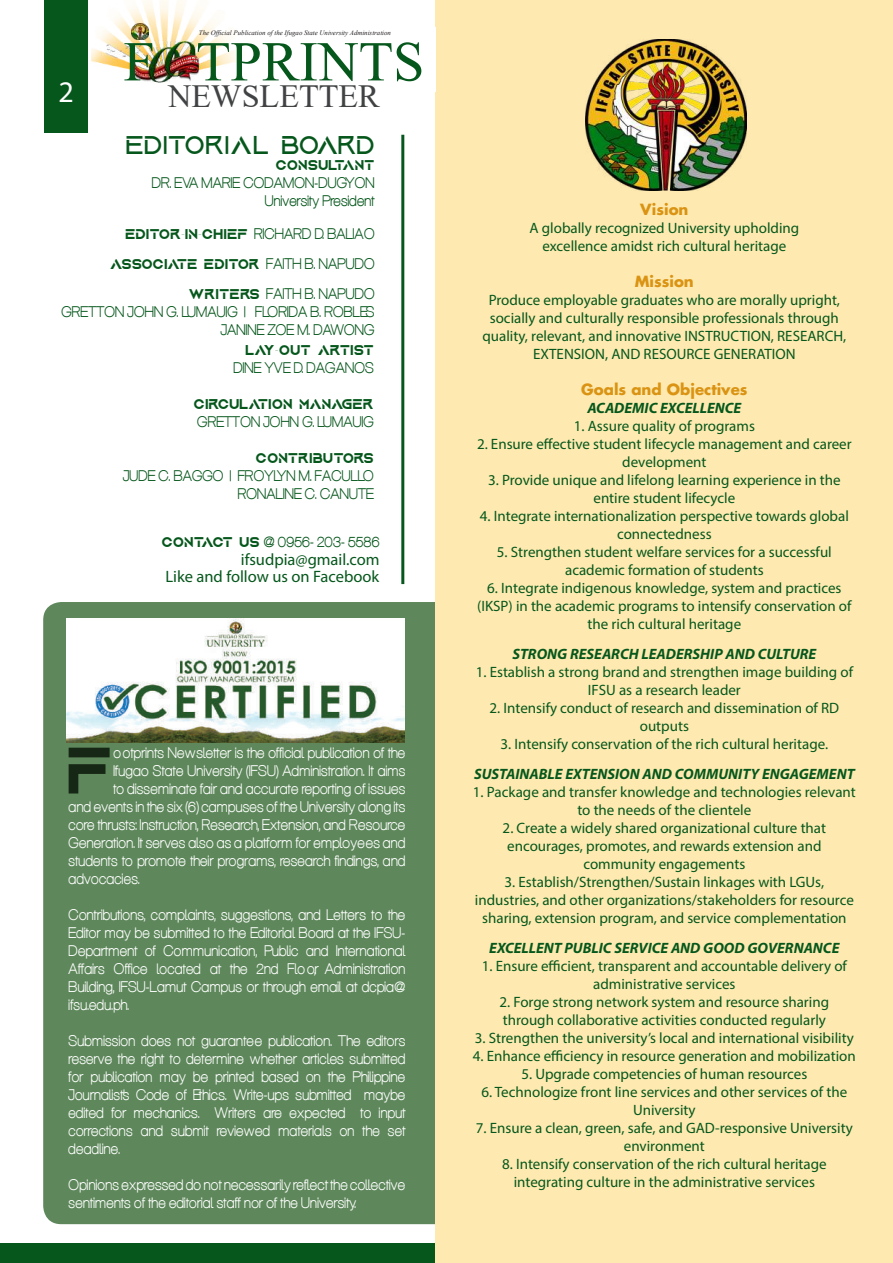
<style>
.page{position:relative;width:893px;height:1263px;background:#fff}
.page>*{position:absolute;margin:0;border:0;box-sizing:border-box;transform-origin:0 0}
.t1{font:700 69.45px "Aquire";color:#162715}
.t2{font:56.25px "Times New Roman";color:#06571c}
.t3{font:32.25px "Times New Roman";color:#414243}
.t4{font:30px "Myriad Pro";color:#fff}
.t5{font:27px "Aquire";color:#06571c}
.t6{font:16.5px "Myriad Pro";color:#06571c}
.t7{font:15px/18px "Myriad Pro";color:#06571c;text-align:center}
.t8{font:15px/18px "Aliquam";letter-spacing:.005em;color:#fff;text-align:justify}
.t9{font:15px/18px "Aliquam";color:#06571c;text-align:right}
.t10{font:italic 700 15px "Myriad Pro";color:#06571c}
.t11{font:700 15px "Aquire";letter-spacing:-.01em;color:#06571c}
.t12{font:700 15px "Futura LT";color:#da9313}
.t13{font:italic 6.9px "Times New Roman";color:#231f20}
.s1{font-family:"Aquire";font-weight:700}
.s2{font-weight:200}
.s3{font-family:"Aliquam";font-weight:400}
.s4{font-family:"Aliquam";font-weight:200}
</style>
<div class="page">
<div style="left:0;top:1243px;width:893px;height:20px;background:#06571c"></div>
<div style="left:44px;top:0;width:43px;height:133px;background:#06571c"></div>
<img style="left:91px;top:0;width:147px;height:83px">
<img style="left:131px;top:23px;width:18px;height:17px">
<div style="left:43px;top:602px;width:445px;height:622px;background:#5e885b;border-radius:18px"></div>
<div style="left:435px;top:0;width:458px;height:1263px;background:#feeab0"></div>
<img style="left:66px;top:618px;width:339px;height:125px">
<hr style="left:401px;top:135px;width:3px;height:449px;background:#06571c">
<img style="left:586px;top:40px;width:160px;height:151px">
<p class="t13" style="left:199px;top:28px;width:194px">The Official Publication of the Ifugao State University Administration</p>
<h2 class="t2" style="left:124px;top:22px;width:302px">F TPRINTS</h2>
<h3 class="t4" style="left:59px;top:73px;width:17px">2</h3>
<h3 class="t3" style="left:168px;top:73px;width:213px">NEWSLETTER</h3>
<h3 class="t5" style="left:125px;top:128px;width:251px">EDITORIAL BOARD</h3>
<p class="t11" style="left:275px;top:156px;width:101px">CONSULTANT</p>
<p class="t9" style="left:152px;top:173px;width:224px">DR. EVA MARIE CODAMON-DUGYON<br>University President</p>
<p class="t9" style="left:125px;top:224px;width:251px"><span class="s1">EDITOR</span><span class="s2">-</span><span class="s1">IN</span><span class="s2">-</span><span class="s1">CHIEF</span> RICHARD D. BALIAO</p>
<p class="t11" style="left:110px;top:255px;width:266px">ASSOCIATE EDITOR <span class="s3">FAITH B. NAPUDO</span></p>
<p class="t9" style="left:61px;top:284px;width:315px"><span class="s1">WRITERS</span> FAITH B. NAPUDO<br>GRETTON JOHN G. LUMAUIG | FLORIDA B. ROBLES<br>JANINE ZOE M. DAWONG</p>
<p class="t11" style="left:245px;top:341px;width:130px">LAY<span class="s4">-</span>OUT ARTIST</p>
<p class="t9" style="left:233px;top:359px;width:142px">DINE YVE D. DAGANOS</p>
<p class="t11" style="left:193px;top:395px;width:182px">CIRCULATION MANAGER</p>
<p class="t9" style="left:197px;top:413px;width:178px">GRETTON JOHN G. LUMAUIG</p>
<p class="t11" style="left:256px;top:449px;width:120px">CONTRIBUTORS</p>
<p class="t9" style="left:123px;top:467px;width:252px">JUDE C. BAGGO | FROYLYN M. FACULLO<br>RONALINE C. CANUTE</p>
<p class="t9" style="left:161px;top:532px;width:220px"><span class="s1">CONTACT US</span> @ 0956- 203- 5586</p>
<p class="t6" style="left:241px;top:549px;width:140px">ifsudpia@gmail.com</p>
<p class="t6" style="left:165px;top:567px;width:215px">Like and follow us on Facebook</p>
<h1 class="t1" style="left:65px;top:729px;width:49px">F</h1>
<p class="t8" style="left:113px;top:743px;width:294px">ootprints Newsletter is the official publication of the</p>
<p class="t8" style="left:113px;top:761px;width:294px">Ifugao State University (IFSU) Administration. It aims</p>
<p class="t8" style="left:113px;top:779px;width:294px">to disseminate fair and accurate reporting of issues</p>
<p class="t8" style="left:69px;top:797px;width:338px">and events in the six (6) campuses of the University along its</p>
<p class="t8" style="left:69px;top:815px;width:338px">core thrusts: Instruction, Research, Extension, and Resource</p>
<p class="t8" style="left:69px;top:833px;width:338px">Generation. It serves also as a platform for employees and</p>
<p class="t8" style="left:69px;top:851px;width:338px">students to promote their programs, research findings, and</p>
<p class="t8" style="left:69px;top:869px;width:73px">advocacies.</p>
<p class="t8" style="left:69px;top:905px;width:338px">Contributions, complaints, suggestions, and Letters to the Editor may be submitted to the Editorial Board at the IFSU-Department of Communication, Public and International Affairs Office located at the 2nd Floor, Administration Building, IFSU-Lamut Campus or through email at dcpia@ ifsu.edu.ph.</p>
<p class="t8" style="left:69px;top:1031px;width:338px">Submission does not guarantee publication. The editors reserve the right to determine whether articles submitted for publication may be printed based on the Philippine Journalist’s Code of Ethics. Write-ups submitted maybe edited for mechanics. Writers are expected to input corrections and submit reviewed materials on the set deadline.</p>
<p class="t8" style="left:69px;top:1175px;width:338px">Opinions expressed do not necessarily reflect the collective sentiments of the editorial staff nor of the University.</p>
<p class="t12" style="left:640px;top:200px;width:50px">Vision</p>
<p class="t7" style="left:529px;top:219px;width:271px">A globally recognized University upholding excellence amidst rich cultural heritage</p>
<p class="t12" style="left:635px;top:272px;width:61px">Mission</p>
<p class="t7" style="left:482px;top:291px;width:365px">Produce employable graduates who are morally upright, socially and culturally responsible professionals through quality, relevant, and innovative INSTRUCTION, RESEARCH, EXTENSION, AND RESOURCE GENERATION</p>
<p class="t12" style="left:581px;top:380px;width:168px">Goals and Objectives</p>
<p class="t10" style="left:587px;top:398px;width:156px">ACADEMIC EXCELLENCE</p>
<p class="t7" style="left:574px;top:417px;width:183px">1. Assure quality of programs</p>
<p class="t7" style="left:477px;top:435px;width:376px">2. Ensure effective student lifecycle management and career development</p>
<p class="t7" style="left:488px;top:471px;width:354px">3. Provide unique and lifelong learning experience in the entire student lifecycle</p>
<p class="t7" style="left:480px;top:507px;width:371px">4. Integrate internationalization perspective towards global connectedness</p>
<p class="t7" style="left:497px;top:543px;width:336px">5. Strengthen student welfare services for a successful academic formation of students</p>
<p class="t7" style="left:477px;top:579px;width:376px">6. Integrate indigenous knowledge, system and practices (IKSP) in the academic programs to intensify conservation of the rich cultural heritage</p>
<p class="t10" style="left:512px;top:644px;width:305px">STRONG RESEARCH LEADERSHIP AND CULTURE</p>
<p class="t7" style="left:476px;top:663px;width:379px">1. Establish a strong brand and strengthen image building of<br>IFSU as a research leader</p>
<p class="t7" style="left:490px;top:699px;width:351px">2. Intensify conduct of research and dissemination of RD outputs</p>
<p class="t7" style="left:501px;top:735px;width:329px">3. Intensify conservation of the rich cultural heritage.</p>
<p class="t10" style="left:474px;top:764px;width:382px">SUSTAINABLE EXTENSION AND COMMUNITY ENGAGEMENT</p>
<p class="t7" style="left:473px;top:783px;width:384px">1. Package and transfer knowledge and technologies relevant to the needs of the clientele</p>
<p class="t7" style="left:503px;top:819px;width:325px">2. Create a widely shared organizational culture that encourages, promotes, and rewards extension and community engagements</p>
<p class="t7" style="left:475px;top:873px;width:380px">3. Establish/Strengthen/Sustain linkages with LGUs, industries, and other organizations/stakeholders for resource sharing, extension program, and service complementation</p>
<p class="t10" style="left:489px;top:938px;width:352px">EXCELLENT PUBLIC SERVICE AND GOOD GOVERNANCE</p>
<p class="t7" style="left:482px;top:957px;width:367px">1. Ensure efficient, transparent and accountable delivery of administrative services</p>
<p class="t7" style="left:500px;top:993px;width:331px;text-align:left">2. Forge strong network system and resource sharing through collaborative activities conducted regularly</p>
<p class="t7" style="left:475px;top:1029px;width:381px">3. Strengthen the university’s local and international visibility</p>
<p class="t7" style="left:473px;top:1047px;width:384px">4. Enhance efficiency in resource generation and mobilization</p>
<p class="t7" style="left:521px;top:1065px;width:287px">5. Upgrade competencies of human resources</p>
<p class="t7" style="left:481px;top:1083px;width:367px">6. Technologize front line services and other services of the<br>University</p>
<p class="t7" style="left:476px;top:1119px;width:379px">7. Ensure a clean, green, safe, and GAD-responsive University environment</p>
<p class="t7" style="left:502px;top:1155px;width:326px">8. Intensify conservation of the rich cultural heritage integrating culture in the administrative services</p>
</div>
